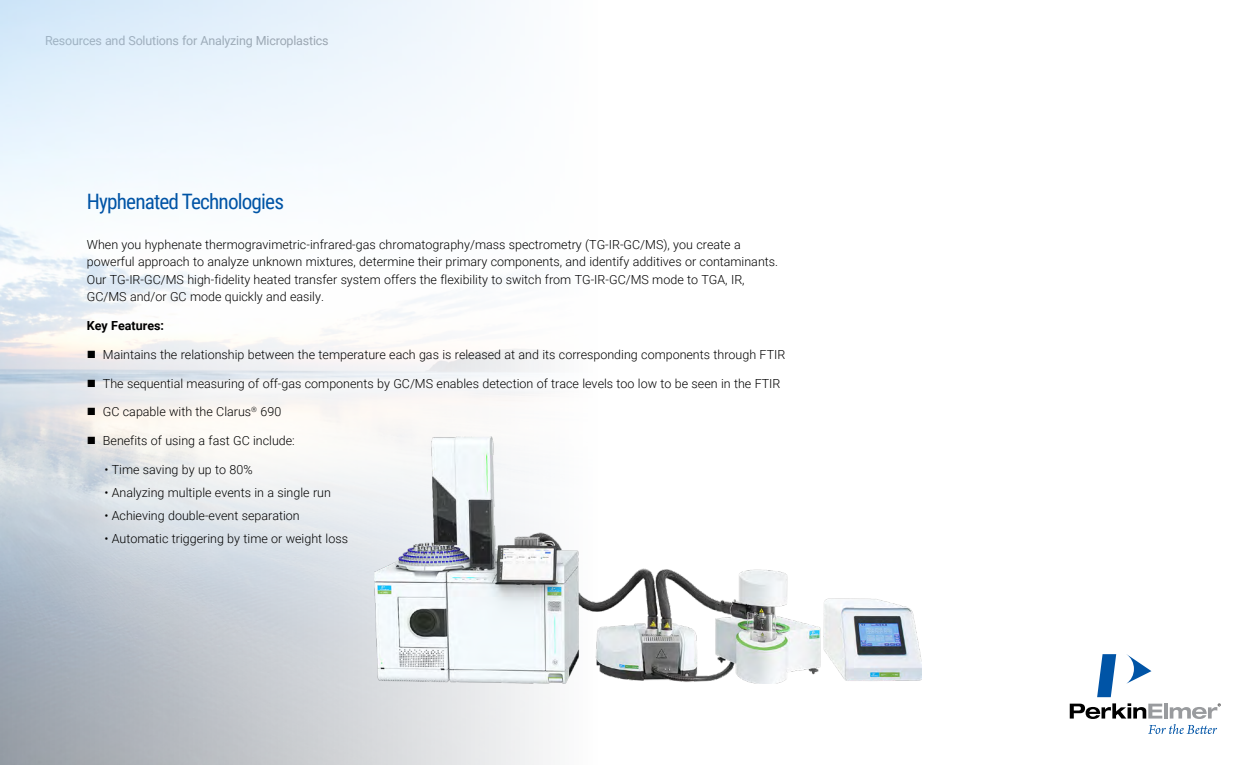
<style>
.page{position:relative;width:1260px;height:765px;background:#fff}
.page>*{position:absolute;margin:0;border:0;box-sizing:border-box;transform-origin:0 0}
.t1{font:21.25px "Roboto Condensed";letter-spacing:-.04em;color:#0054a6}
.t2{font:300 12.5px/17.5px "Roboto";color:#000}
.t3{font:12.5px "Roboto";letter-spacing:-.015em;color:#999b9e}
.t4{font:700 12.5px "Roboto";color:#000}
</style>
<div class="page">
<svg style="left:1127px;top:654px;width:24px;height:30px"></svg>
<svg style="left:1097px;top:654px;width:19px;height:43px"></svg>
<svg style="left:1070px;top:703px;width:151px;height:31px"></svg>
<img style="left:374px;top:436px;width:548px;height:247px">
<p class="t3" style="left:45px;top:32px;width:285px">Resources and Solutions for Analyzing Microplastics</p>
<h1 class="t1" style="left:87px;top:186px;width:199px">Hyphenated Technologies</h1>
<p class="t2" style="left:87px;top:235px;width:693px">When you hyphenate thermogravimetric-infrared-gas chromatography/mass spectrometry (TG-IR-GC/MS), you create a powerful approach to analyze unknown mixtures, determine their primary components, and identify additives or contaminants.<br>Our TG-IR-GC/MS high-fidelity heated transfer system offers the flexibility to switch from TG-IR-GC/MS mode to TGA, IR, GC/MS and/or GC mode quickly and easily.</p>
<p class="t4" style="left:87px;top:317px;width:79px">Key Features:</p>
<p class="t2" style="left:87px;top:345px;width:700px">■ Maintains the relationship between the temperature each gas is released at and its corresponding components through FTIR</p>
<p class="t2" style="left:87px;top:374px;width:695px">■ The sequential measuring of off-gas components by GC/MS enables detection of trace levels too low to be seen in the FTIR</p>
<p class="t2" style="left:87px;top:403px;width:196px">■ GC capable with the Clarus<sup>®</sup> 690</p>
<p class="t2" style="left:87px;top:431px;width:210px">■ Benefits of using a fast GC include:</p>
<p class="t2" style="left:104px;top:460px;width:150px">• Time saving by up to 80%</p>
<p class="t2" style="left:104px;top:483px;width:228px">• Analyzing multiple events in a single run</p>
<p class="t2" style="left:104px;top:506px;width:197px">• Achieving double-event separation</p>
<p class="t2" style="left:104px;top:530px;width:245px">• Automatic triggering by time or weight loss</p>
</div>
